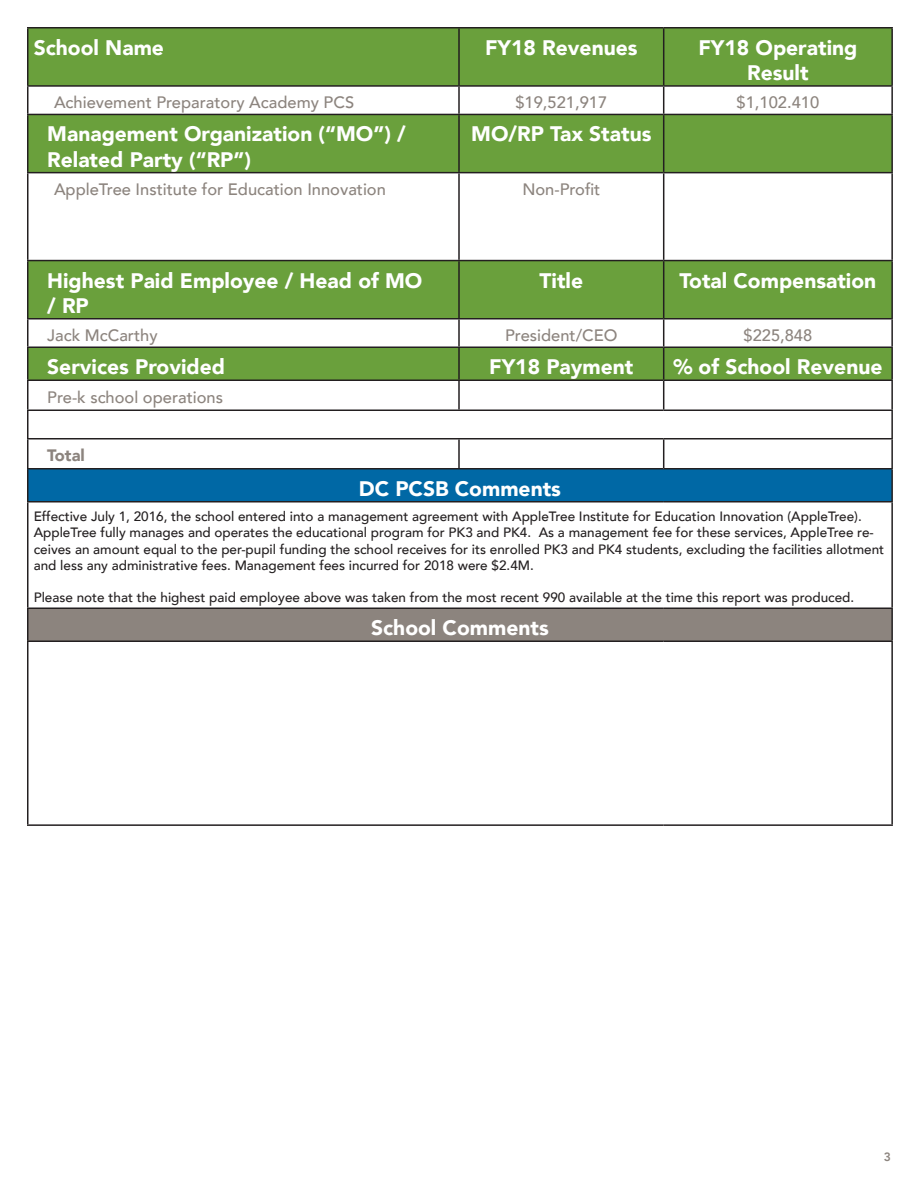
<style>
.page{position:relative;width:918px;height:1188px;background:#fff}
.page>*{position:absolute;margin:0;border:0;box-sizing:border-box;transform-origin:0 0}
.t1{font:900 21px/25.2px "Avenir";color:#fff}
.t2{font:500 16.5px "Avenir";color:#8c847e}
.t3{font:900 16.5px "Avenir";color:#8c847e}
.t4{font:500 13.5px/16.2px "Avenir";color:#231f20}
.t5{font:800 12px "Avenir";color:#8c847e}
</style>
<div class="page">
<svg style="left:28px;top:28px;width:863px;height:352px;fill:#6aa03c"></svg>
<div style="left:28px;top:469px;width:864px;height:33px;background:#0068a5"></div>
<div style="left:28px;top:608px;width:864px;height:33px;background:#8c847e"></div>
<hr style="left:27px;top:27px;width:432px;height:1px;background:#231f20">
<hr style="left:27px;top:28px;width:1px;height:57px;background:#231f20">
<hr style="left:459px;top:27px;width:205px;height:1px;background:#231f20">
<hr style="left:458px;top:28px;width:2px;height:57px;background:#231f20">
<hr style="left:664px;top:27px;width:229px;height:1px;background:#231f20">
<hr style="left:663px;top:28px;width:1px;height:57px;background:#231f20">
<hr style="left:891px;top:28px;width:2px;height:57px;background:#231f20">
<hr style="left:27px;top:85px;width:432px;height:2px;background:#231f20">
<svg style="left:27px;top:87px;width:1px;height:27px"></svg>
<hr style="left:459px;top:85px;width:205px;height:2px;background:#231f20">
<hr style="left:458px;top:87px;width:2px;height:27px;background:#231f20">
<hr style="left:664px;top:85px;width:229px;height:2px;background:#231f20">
<svg style="left:663px;top:87px;width:1px;height:27px"></svg>
<hr style="left:891px;top:87px;width:2px;height:27px;background:#231f20">
<hr style="left:27px;top:114px;width:432px;height:1px;background:#231f20">
<hr style="left:27px;top:115px;width:1px;height:57px;background:#231f20">
<hr style="left:459px;top:114px;width:205px;height:1px;background:#231f20">
<hr style="left:458px;top:115px;width:2px;height:57px;background:#231f20">
<hr style="left:664px;top:114px;width:229px;height:1px;background:#231f20">
<hr style="left:663px;top:115px;width:1px;height:57px;background:#231f20">
<hr style="left:891px;top:115px;width:2px;height:57px;background:#231f20">
<hr style="left:27px;top:172px;width:432px;height:1px;background:#231f20">
<hr style="left:27px;top:173px;width:1px;height:87px;background:#231f20">
<hr style="left:459px;top:172px;width:205px;height:1px;background:#231f20">
<hr style="left:458px;top:173px;width:2px;height:87px;background:#231f20">
<hr style="left:664px;top:172px;width:229px;height:1px;background:#231f20">
<hr style="left:663px;top:173px;width:1px;height:87px;background:#231f20">
<hr style="left:891px;top:173px;width:2px;height:87px;background:#231f20">
<hr style="left:27px;top:260px;width:432px;height:1px;background:#231f20">
<hr style="left:27px;top:261px;width:1px;height:57px;background:#231f20">
<hr style="left:459px;top:260px;width:205px;height:1px;background:#231f20">
<hr style="left:458px;top:261px;width:2px;height:57px;background:#231f20">
<hr style="left:664px;top:260px;width:229px;height:1px;background:#231f20">
<hr style="left:663px;top:261px;width:1px;height:57px;background:#231f20">
<hr style="left:891px;top:261px;width:2px;height:57px;background:#231f20">
<hr style="left:27px;top:318px;width:432px;height:2px;background:#231f20">
<svg style="left:27px;top:320px;width:1px;height:26px"></svg>
<hr style="left:459px;top:318px;width:205px;height:2px;background:#231f20">
<hr style="left:458px;top:320px;width:2px;height:26px;background:#231f20">
<hr style="left:664px;top:318px;width:229px;height:2px;background:#231f20">
<svg style="left:663px;top:320px;width:1px;height:26px"></svg>
<hr style="left:891px;top:320px;width:2px;height:26px;background:#231f20">
<hr style="left:27px;top:346px;width:432px;height:2px;background:#231f20">
<hr style="left:27px;top:348px;width:1px;height:32px;background:#231f20">
<hr style="left:459px;top:346px;width:205px;height:2px;background:#231f20">
<hr style="left:458px;top:348px;width:2px;height:32px;background:#231f20">
<hr style="left:664px;top:346px;width:229px;height:2px;background:#231f20">
<hr style="left:663px;top:348px;width:1px;height:32px;background:#231f20">
<hr style="left:891px;top:348px;width:2px;height:32px;background:#231f20">
<hr style="left:27px;top:380px;width:432px;height:1px;background:#231f20">
<hr style="left:459px;top:380px;width:205px;height:1px;background:#231f20">
<hr style="left:458px;top:381px;width:2px;height:29px;background:#231f20">
<hr style="left:664px;top:380px;width:229px;height:1px;background:#231f20">
<svg style="left:663px;top:381px;width:1px;height:29px"></svg>
<hr style="left:891px;top:381px;width:2px;height:29px;background:#231f20">
<hr style="left:27px;top:410px;width:432px;height:1px;background:#231f20">
<hr style="left:459px;top:410px;width:205px;height:1px;background:#231f20">
<hr style="left:664px;top:410px;width:229px;height:1px;background:#231f20">
<hr style="left:891px;top:411px;width:2px;height:27px;background:#231f20">
<hr style="left:27px;top:438px;width:432px;height:2px;background:#231f20">
<svg style="left:27px;top:381px;width:1px;height:87px"></svg>
<hr style="left:459px;top:438px;width:205px;height:2px;background:#231f20">
<hr style="left:458px;top:440px;width:2px;height:28px;background:#231f20">
<hr style="left:664px;top:438px;width:229px;height:2px;background:#231f20">
<svg style="left:663px;top:440px;width:1px;height:28px"></svg>
<hr style="left:891px;top:440px;width:2px;height:28px;background:#231f20">
<hr style="left:27px;top:468px;width:432px;height:2px;background:#231f20">
<hr style="left:27px;top:470px;width:1px;height:31px;background:#231f20">
<hr style="left:459px;top:468px;width:205px;height:2px;background:#231f20">
<hr style="left:664px;top:468px;width:229px;height:2px;background:#231f20">
<hr style="left:891px;top:470px;width:2px;height:31px;background:#231f20">
<hr style="left:27px;top:501px;width:432px;height:1px;background:#231f20">
<hr style="left:27px;top:502px;width:1px;height:106px;background:#231f20">
<hr style="left:459px;top:501px;width:205px;height:1px;background:#231f20">
<hr style="left:664px;top:501px;width:229px;height:1px;background:#231f20">
<hr style="left:891px;top:502px;width:2px;height:106px;background:#231f20">
<hr style="left:27px;top:608px;width:432px;height:1px;background:#231f20">
<hr style="left:27px;top:609px;width:1px;height:31px;background:#231f20">
<hr style="left:459px;top:608px;width:205px;height:1px;background:#231f20">
<hr style="left:664px;top:608px;width:229px;height:1px;background:#231f20">
<hr style="left:891px;top:609px;width:2px;height:31px;background:#231f20">
<hr style="left:27px;top:640px;width:432px;height:2px;background:#231f20">
<hr style="left:27px;top:642px;width:1px;height:182px;background:#231f20">
<hr style="left:459px;top:640px;width:205px;height:2px;background:#231f20">
<hr style="left:664px;top:640px;width:229px;height:2px;background:#231f20">
<hr style="left:891px;top:642px;width:2px;height:182px;background:#231f20">
<hr style="left:27px;top:824px;width:432px;height:2px;background:#231f20">
<hr style="left:459px;top:824px;width:205px;height:2px;background:#231f20">
<hr style="left:664px;top:824px;width:229px;height:2px;background:#231f20">
<h1 class="t1" style="left:34px;top:34px;width:132px">School Name</h1>
<h1 class="t1" style="left:485px;top:34px;width:154px">FY18 Revenues</h1>
<h1 class="t1" style="left:698px;top:34px;width:161px;text-align:center">FY18 Operating<br>Result</h1>
<p class="t2" style="left:54px;top:88px;width:302px">Achievement Preparatory Academy PCS</p>
<p class="t2" style="left:515px;top:88px;width:93px">$19,521,917</p>
<p class="t2" style="left:737px;top:88px;width:84px">$1,102.410</p>
<h1 class="t1" style="left:47px;top:121px;width:360px">Management Organization (“MO”) /<br>Related Party (“RP”)</h1>
<h1 class="t1" style="left:471px;top:121px;width:182px">MO/RP Tax Status</h1>
<p class="t2" style="left:54px;top:175px;width:333px">AppleTree Institute for Education Innovation</p>
<p class="t2" style="left:522px;top:175px;width:79px">Non-Profit</p>
<h1 class="t1" style="left:47px;top:267px;width:377px">Highest Paid Employee / Head of MO / RP</h1>
<h1 class="t1" style="left:540px;top:267px;width:45px">Title</h1>
<h1 class="t1" style="left:680px;top:267px;width:198px">Total Compensation</h1>
<p class="t2" style="left:47px;top:321px;width:112px">Jack McCarthy</p>
<p class="t2" style="left:505px;top:321px;width:114px">President/CEO</p>
<p class="t2" style="left:744px;top:321px;width:70px">$225,848</p>
<h1 class="t1" style="left:47px;top:354px;width:179px">Services Provided</h1>
<h1 class="t1" style="left:489px;top:354px;width:146px">FY18 Payment</h1>
<h1 class="t1" style="left:673px;top:354px;width:211px">% of School Revenue</h1>
<p class="t2" style="left:47px;top:383px;width:177px">Pre-k school operations</p>
<p class="t3" style="left:47px;top:441px;width:39px">Total</p>
<h1 class="t1" style="left:359px;top:475px;width:204px">DC PCSB Comments</h1>
<p class="t4" style="left:34px;top:508px;width:852px">Effective July 1, 2016, the school entered into a management agreement with AppleTree Institute for Education Innovation (AppleTree).<br>AppleTree fully manages and operates the educational program for PK3 and PK4. As a management fee for these services, AppleTree re&shy;ceives an amount equal to the per-pupil funding the school receives for its enrolled PK3 and PK4 students, excluding the facilities allotment and less any administrative fees. Management fees incurred for 2018 were $2.4M.</p>
<p class="t4" style="left:34px;top:589px;width:822px">Please note that the highest paid employee above was taken from the most recent 990 available at the time this report was produced.</p>
<h1 class="t1" style="left:371px;top:615px;width:179px">School Comments</h1>
<p class="t5" style="left:884px;top:1147px;width:9px">3</p>
</div>
